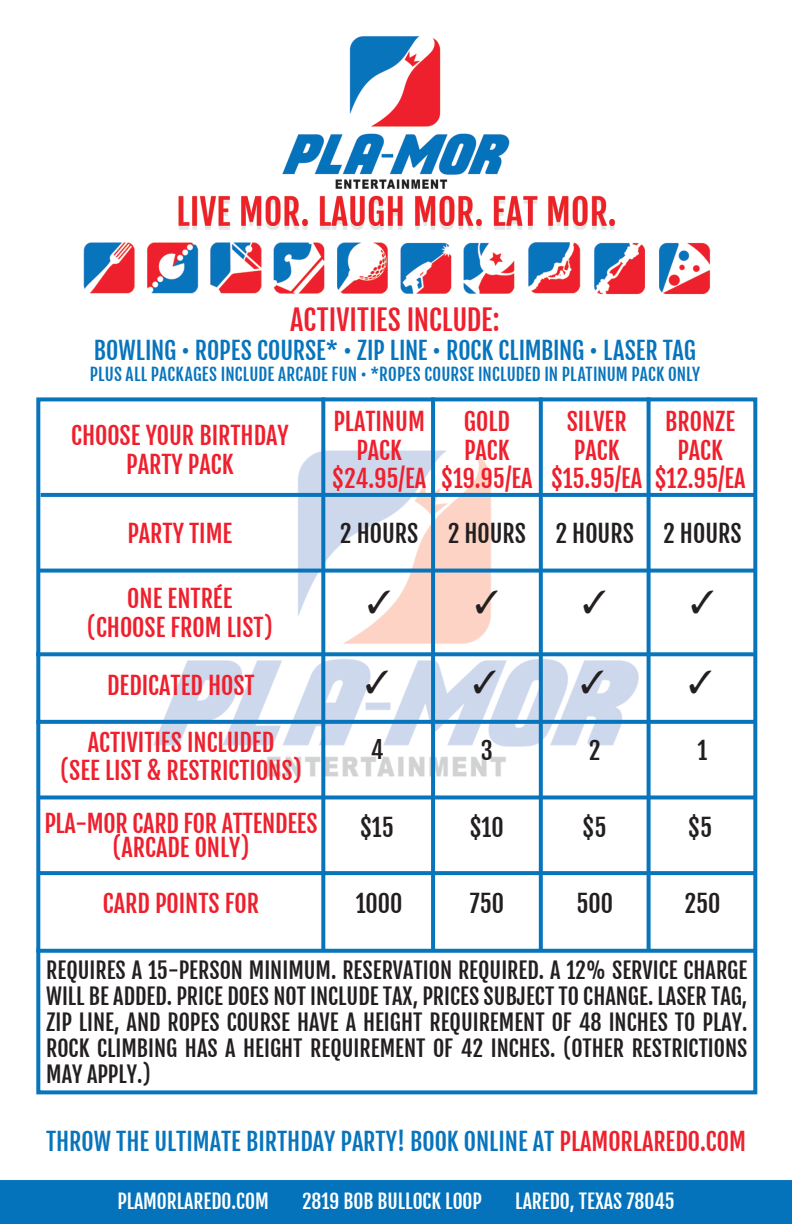
<style>
.page{position:relative;width:792px;height:1224px;background:#fff}
.page>*{position:absolute;margin:0;border:0;box-sizing:border-box;transform-origin:0 0}
.t1{font:28px "Fjalla One";color:#ee202d}
.t2{font:24px "Fjalla One";color:#ee202d}
.t3{font:24px "Fjalla One";color:#0774bc}
.t4{font:24px "Fjalla One";color:#231f20}
.t5{font:23.8px "Fjalla One";color:#231f20}
.t6{font:22px/26px "Fjalla One";color:#231f20;text-align:justify}
.t7{font:19.6px "Fjalla One";color:#fff}
.t8{font:17px "Fjalla One";letter-spacing:.015em;color:#0774bc}
.s1{color:#ee202d}
</style>
<div class="page">
<img style="left:0;top:36px;width:792px;height:1188px">
<svg style="left:321px;top:402px;width:4px;height:547px;background:#187dc0"></svg>
<svg style="left:431px;top:402px;width:4px;height:547px;background:#0a75bc"></svg>
<svg style="left:539px;top:402px;width:4px;height:547px;background:#1179be"></svg>
<svg style="left:647px;top:402px;width:4px;height:547px;background:#2182c2"></svg>
<svg style="left:41px;top:493px;width:711px;height:4px;background:#0b76bd"></svg>
<svg style="left:41px;top:569px;width:711px;height:4px;background:#2182c2"></svg>
<svg style="left:41px;top:720px;width:711px;height:4px;background:#0f78be"></svg>
<svg style="left:41px;top:652px;width:711px;height:4px;background:#187dc0"></svg>
<svg style="left:41px;top:795px;width:711px;height:4px;background:#2383c3"></svg>
<svg style="left:41px;top:871px;width:711px;height:4px;background:#0d77bd"></svg>
<svg style="left:41px;top:949px;width:711px;height:4px;background:#157cc0"></svg>
<div style="left:36px;top:397px;width:721px;height:697px;border:4px solid #0774bc"></div>
<svg style="left:368px;top:591px;width:22px;height:23px"></svg>
<svg style="left:366px;top:670px;width:22px;height:23px"></svg>
<svg style="left:476px;top:591px;width:22px;height:23px"></svg>
<svg style="left:474px;top:670px;width:22px;height:23px"></svg>
<svg style="left:584px;top:591px;width:22px;height:23px"></svg>
<svg style="left:582px;top:670px;width:22px;height:23px"></svg>
<svg style="left:692px;top:591px;width:21px;height:23px"></svg>
<svg style="left:690px;top:670px;width:21px;height:23px"></svg>
<p class="t1" style="left:290px;top:303px;width:211px">ACTIVITIES INCLUDE:</p>
<p class="t3" style="left:94px;top:336px;width:604px">BOWLING • ROPES COURSE* • ZIP LINE • ROCK CLIMBING • LASER TAG</p>
<p class="t8" style="left:90px;top:364px;width:612px">PLUS ALL PACKAGES INCLUDE ARCADE FUN • *ROPES COURSE INCLUDED IN PLATINUM PACK ONLY</p>
<p class="t2" style="left:71px;top:421px;width:219px">CHOOSE YOUR BIRTHDAY</p>
<p class="t2" style="left:126px;top:449px;width:109px">PARTY PACK</p>
<p class="t2" style="left:333px;top:407px;width:93px">PLATINUM</p>
<p class="t2" style="left:356px;top:435px;width:47px">PACK</p>
<p class="t2" style="left:332px;top:464px;width:95px">$24.95/EA</p>
<p class="t2" style="left:464px;top:407px;width:48px">GOLD</p>
<p class="t2" style="left:464px;top:435px;width:47px">PACK</p>
<p class="t2" style="left:441px;top:464px;width:93px">$19.95/EA</p>
<p class="t2" style="left:567px;top:407px;width:61px">SILVER</p>
<p class="t2" style="left:574px;top:435px;width:47px">PACK</p>
<p class="t2" style="left:551px;top:464px;width:93px">$15.95/EA</p>
<p class="t2" style="left:665px;top:407px;width:71px">BRONZE</p>
<p class="t2" style="left:677px;top:435px;width:47px">PACK</p>
<p class="t2" style="left:655px;top:464px;width:92px">$12.95/EA</p>
<p class="t2" style="left:127px;top:519px;width:106px">PARTY TIME</p>
<p class="t4" style="left:340px;top:519px;width:80px">2 HOURS</p>
<p class="t4" style="left:448px;top:519px;width:80px">2 HOURS</p>
<p class="t4" style="left:555px;top:519px;width:80px">2 HOURS</p>
<p class="t4" style="left:663px;top:519px;width:80px">2 HOURS</p>
<p class="t2" style="left:127px;top:584px;width:107px">ONE ENTRÉE</p>
<p class="t2" style="left:87px;top:613px;width:187px">(CHOOSE FROM LIST)</p>
<p class="t2" style="left:107px;top:671px;width:149px">DEDICATED HOST</p>
<p class="t2" style="left:88px;top:727px;width:188px">ACTIVITIES INCLUDED</p>
<p class="t2" style="left:60px;top:756px;width:243px">(SEE LIST &amp; RESTRICTIONS)</p>
<p class="t2" style="left:44px;top:808px;width:275px">PLA-MOR CARD FOR ATTENDEES</p>
<p class="t2" style="left:112px;top:832px;width:139px">(ARCADE ONLY)</p>
<p class="t2" style="left:103px;top:889px;width:158px">CARD POINTS FOR</p>
<p class="t5" style="left:371px;top:735px;width:14px">4</p>
<p class="t4" style="left:360px;top:813px;width:35px">$15</p>
<p class="t4" style="left:356px;top:889px;width:48px">1000</p>
<p class="t4" style="left:481px;top:735px;width:14px">3</p>
<p class="t4" style="left:470px;top:813px;width:35px">$10</p>
<p class="t4" style="left:470px;top:889px;width:36px">750</p>
<p class="t4" style="left:589px;top:735px;width:13px">2</p>
<p class="t4" style="left:698px;top:735px;width:11px">1</p>
<p class="t4" style="left:583px;top:813px;width:25px">$5</p>
<p class="t4" style="left:688px;top:813px;width:25px">$5</p>
<p class="t4" style="left:576px;top:889px;width:38px">500</p>
<p class="t4" style="left:684px;top:889px;width:37px">250</p>
<p class="t6" style="left:46px;top:957px;width:703px">REQUIRES A 15-PERSON MINIMUM. RESERVATION REQUIRED. A 12% SERVICE CHARGE WILL BE ADDED. PRICE DOES NOT INCLUDE TAX, PRICES SUBJECT TO CHANGE. LASER TAG, ZIP LINE, AND ROPES COURSE HAVE A HEIGHT REQUIREMENT OF 48 INCHES TO PLAY.<br>ROCK CLIMBING HAS A HEIGHT REQUIREMENT OF 42 INCHES. (OTHER RESTRICTIONS MAY APPLY.)</p>
<p class="t3" style="left:46px;top:1127px;width:702px">THROW THE ULTIMATE BIRTHDAY PARTY! BOOK ONLINE AT <span class="s1">PLAMORLAREDO.COM</span></p>
<p class="t7" style="left:117px;top:1189px;width:153px">PLAMORLAREDO.COM</p>
<p class="t7" style="left:302px;top:1189px;width:181px">2819 BOB BULLOCK LOOP</p>
<p class="t7" style="left:515px;top:1189px;width:161px">LAREDO, TEXAS 78045</p>
</div>
